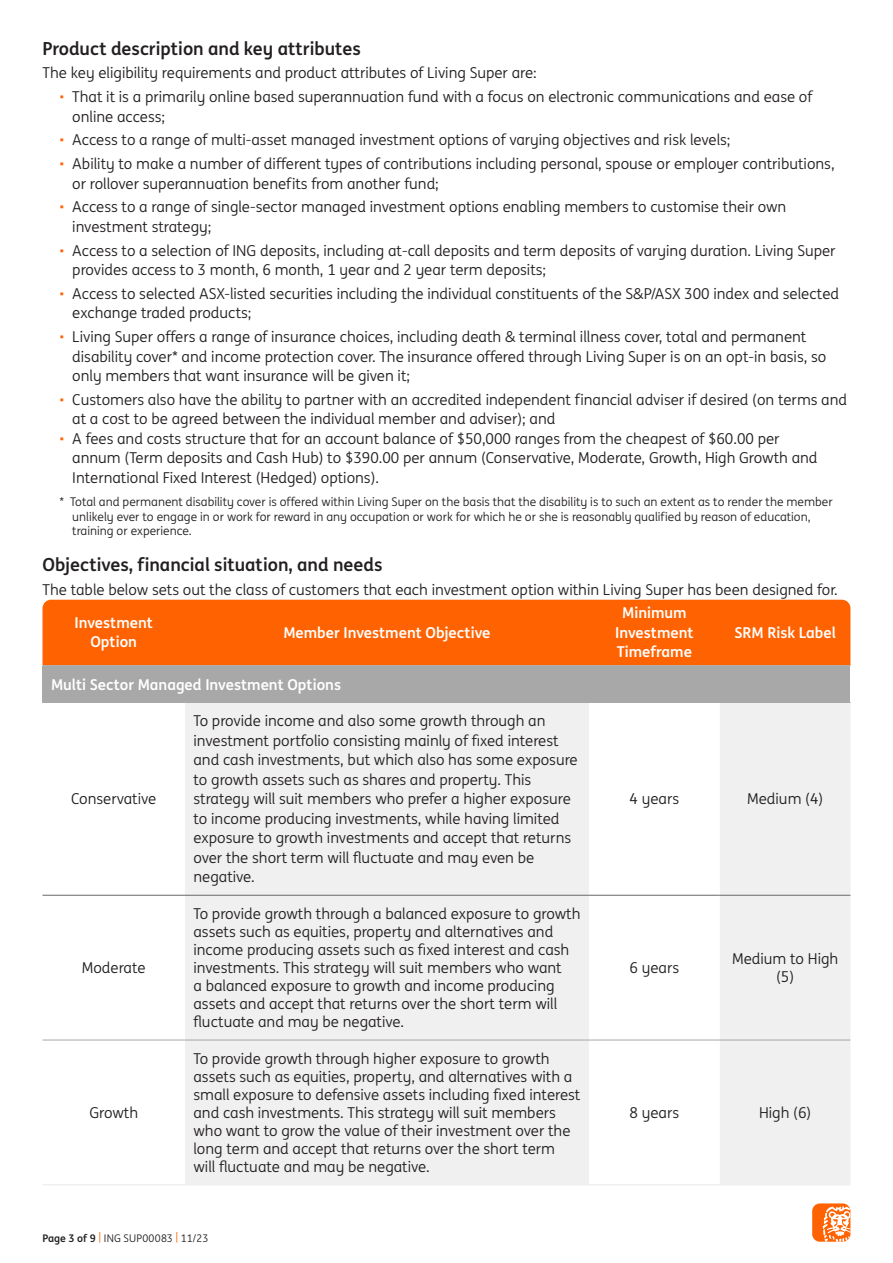
<style>
.page{position:relative;width:893px;height:1263px;background:#fff}
.page>*{position:absolute;margin:0;border:0;box-sizing:border-box;transform-origin:0 0}
.t1{font:700 18px "ING Me";color:#231f20}
.t2{font:15px/19.5px "ING Me";color:#231f20}
.t3{font:700 15px/19.5px "ING Me";color:#fff;text-align:center}
.t4{font:12px/14.4px "ING Me";color:#231f20}
.t5{font:10.5px "ING Me";letter-spacing:.02em;color:#231f20}
.s1{color:#ff6200}
.s2{font-weight:700}
</style>
<div class="page">
<div style="left:812px;top:1203px;width:38px;height:39px;background:#ff6200;border-radius:8px"></div>
<svg style="left:823px;top:1206px;width:27px;height:36px"></svg>
<div style="left:43px;top:600px;width:807px;height:65px;background:#ff6200"></div>
<div style="left:43px;top:666px;width:807px;height:36px;background:#a8a8a8"></div>
<svg style="left:185px;top:703px;width:665px;height:481px;fill:#f0f0f0"></svg>
<hr style="left:43px;top:895px;width:142px;height:1px;background:#696969">
<hr style="left:185px;top:895px;width:404px;height:1px;background:#696969">
<hr style="left:589px;top:895px;width:131px;height:1px;background:#696969">
<hr style="left:720px;top:895px;width:130px;height:1px;background:#696969">
<hr style="left:43px;top:665px;width:142px;height:1px;background:#a8a8a8">
<hr style="left:185px;top:665px;width:404px;height:1px;background:#a8a8a8">
<hr style="left:589px;top:665px;width:131px;height:1px;background:#a8a8a8">
<hr style="left:720px;top:665px;width:130px;height:1px;background:#a8a8a8">
<hr style="left:43px;top:702px;width:142px;height:1px;background:#a8a8a8">
<hr style="left:185px;top:702px;width:404px;height:1px;background:#a8a8a8">
<hr style="left:589px;top:702px;width:131px;height:1px;background:#a8a8a8">
<hr style="left:720px;top:702px;width:130px;height:1px;background:#a8a8a8">
<hr style="left:43px;top:1040px;width:142px;height:1px;background:#a8a8a8">
<hr style="left:185px;top:1040px;width:404px;height:1px;background:#a8a8a8">
<hr style="left:589px;top:1040px;width:131px;height:1px;background:#a8a8a8">
<hr style="left:720px;top:1040px;width:130px;height:1px;background:#a8a8a8">
<hr style="left:43px;top:1184px;width:142px;height:1px;background:#f0f0f0">
<hr style="left:185px;top:1184px;width:404px;height:1px;background:#f0f0f0">
<hr style="left:589px;top:1184px;width:131px;height:1px;background:#f0f0f0">
<hr style="left:720px;top:1184px;width:130px;height:1px;background:#f0f0f0">
<p class="t1" style="left:43px;top:34px;width:320px">Product description and key attributes</p>
<p class="t2" style="left:43px;top:63px;width:496px">The key eligibility requirements and product attributes of Living Super are:</p>
<p class="t2" style="left:72px;top:86px;width:741px;text-indent:-13px"><span class="s1">•</span> That it is a primarily online based superannuation fund with a focus on electronic communications and ease of online access;</p>
<p class="t2" style="left:60px;top:130px;width:672px"><span class="s1">•</span> Access to a range of multi-asset managed investment options of varying objectives and risk levels;</p>
<p class="t2" style="left:72px;top:153px;width:764px;text-indent:-13px"><span class="s1">•</span> Ability to make a number of different types of contributions including personal, spouse or employer contributions, or rollover superannuation benefits from another fund;</p>
<p class="t2" style="left:72px;top:197px;width:716px;text-indent:-13px"><span class="s1">•</span> Access to a range of single-sector managed investment options enabling members to customise their own investment strategy;</p>
<p class="t2" style="left:72px;top:240px;width:765px;text-indent:-13px"><span class="s1">•</span> Access to a selection of ING deposits, including at-call deposits and term deposits of varying duration. Living Super provides access to 3 month, 6 month, 1 year and 2 year term deposits;</p>
<p class="t2" style="left:72px;top:283px;width:768px;text-indent:-13px"><span class="s1">•</span> Access to selected ASX-listed securities including the individual constituents of the S&amp;P/ASX 300 index and selected exchange traded products;</p>
<p class="t2" style="left:72px;top:326px;width:755px;text-indent:-13px"><span class="s1">•</span> Living Super offers a range of insurance choices, including death &amp; terminal illness cover, total and permanent disability cover* and income protection cover. The insurance offered through Living Super is on an opt-in basis, so only members that want insurance will be given it;</p>
<p class="t2" style="left:72px;top:389px;width:776px;text-indent:-13px"><span class="s1">•</span> Customers also have the ability to partner with an accredited independent financial adviser if desired (on terms and at a cost to be agreed between the individual member and adviser); and</p>
<p class="t2" style="left:72px;top:428px;width:747px;text-indent:-13px"><span class="s1">•</span> A fees and costs structure that for an account balance of $50,000 ranges from the cheapest of $60.00 per annum (Term deposits and Cash Hub) to $390.00 per annum (Conservative, Moderate, Growth, High Growth and<br>International Fixed Interest (Hedged) options).</p>
<p class="t4" style="left:72px;top:494px;width:762px;text-indent:-13px">* Total and permanent disability cover is offered within Living Super on the basis that the disability is to such an extent as to render the member unlikely ever to engage in or work for reward in any occupation or work for which he or she is reasonably qualified by reason of education, training or experience.</p>
<p class="t1" style="left:43px;top:550px;width:341px">Objectives, financial situation, and needs</p>
<p class="t2" style="left:43px;top:579px;width:797px">The table below sets out the class of customers that each investment option within Living Super has been designed for.</p>
<p class="t3" style="left:74px;top:612px;width:80px">Investment<br>Option</p>
<p class="t3" style="left:283px;top:622px;width:209px">Member Investment Objective</p>
<p class="t3" style="left:615px;top:602px;width:80px">Minimum<br>Investment<br>Timeframe</p>
<p class="t3" style="left:734px;top:622px;width:103px">SRM Risk Label</p>
<p class="t3" style="left:51px;top:674px;width:292px">Multi Sector Managed Investment Options</p>
<p class="t2" style="left:71px;top:789px;width:87px">Conservative</p>
<p class="t2" style="left:82px;top:957px;width:65px">Moderate</p>
<p class="t2" style="left:89px;top:1102px;width:50px">Growth</p>
<p class="t2" style="left:193px;top:711px;width:386px">To provide income and also some growth through an investment portfolio consisting mainly of fixed interest and cash investments, but which also has some exposure to growth assets such as shares and property. This strategy will suit members who prefer a higher exposure to income producing investments, while having limited exposure to growth investments and accept that returns over the short term will fluctuate and may even be negative.</p>
<p class="t2" style="left:193px;top:904px;width:388px;line-height:18px">To provide growth through a balanced exposure to growth assets such as equities, property and alternatives and income producing assets such as fixed interest and cash investments. This strategy will suit members who want<br>a balanced exposure to growth and income producing assets and accept that returns over the short term will fluctuate and may be negative.</p>
<p class="t2" style="left:193px;top:1049px;width:388px;line-height:18px">To provide growth through higher exposure to growth assets such as equities, property, and alternatives with a small exposure to defensive assets including fixed interest and cash investments. This strategy will suit members who want to grow the value of their investment over the long term and accept that returns over the short term will fluctuate and may be negative.</p>
<p class="t5" style="left:43px;top:1230px;width:167px"><span class="s2">Page 3 of 9</span> <span class="s1">|</span> ING SUP00083 <span class="s1">|</span> 11/23</p>
<p class="t2" style="left:630px;top:789px;width:51px">4 years</p>
<p class="t2" style="left:747px;top:789px;width:78px">Medium (4)</p>
<p class="t2" style="left:630px;top:957px;width:51px">6 years</p>
<p class="t2" style="left:732px;top:949px;width:108px;line-height:18px;text-align:center">Medium to High (5)</p>
<p class="t2" style="left:630px;top:1102px;width:51px">8 years</p>
<p class="t2" style="left:759px;top:1102px;width:54px">High (6)</p>
</div>
